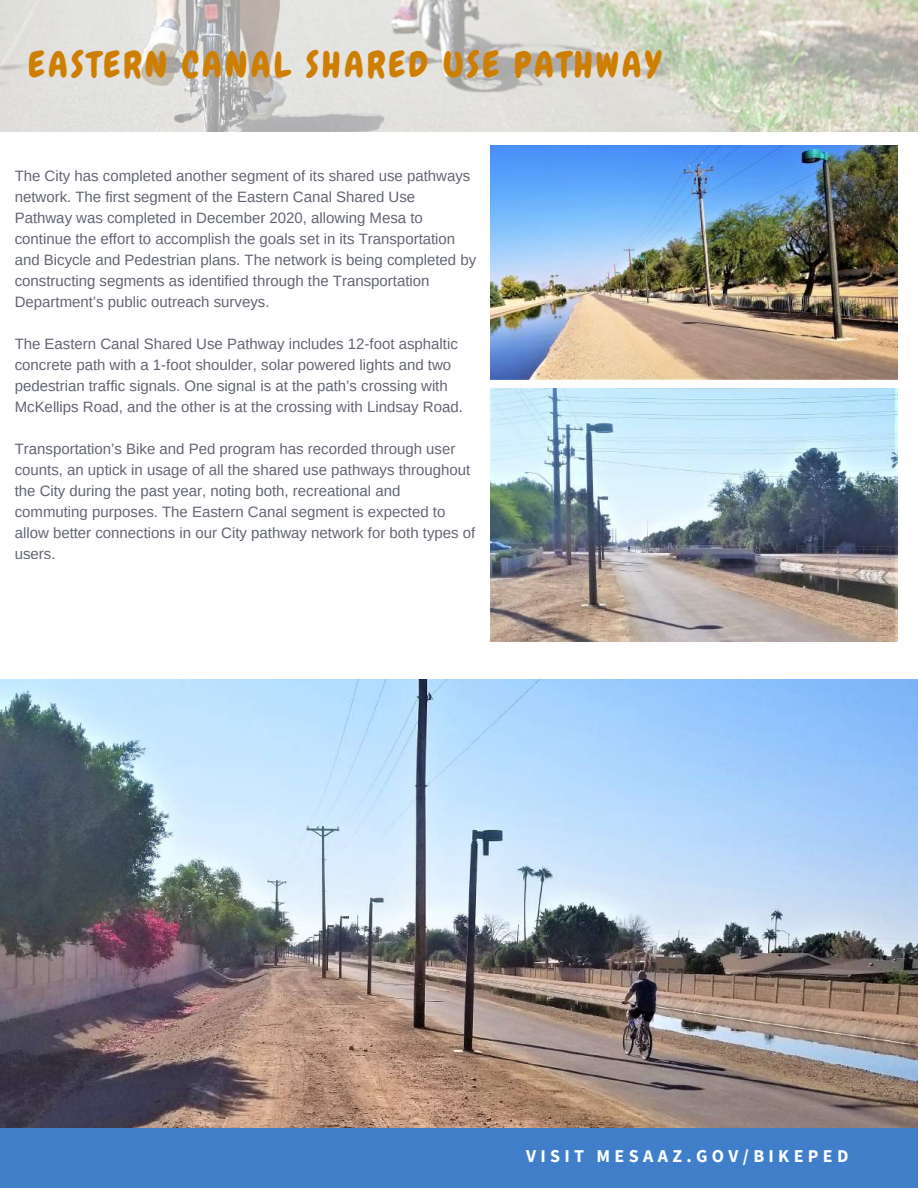
<style>
.page{position:relative;width:918px;height:1188px;background:#fff}
.page>*{position:absolute;margin:0;border:0;box-sizing:border-box;transform-origin:0 0}
.t1{font:35.55px "Chewy";letter-spacing:.09em;color:#cf7f00}
.t2{font:700 18px "Source Sans Pro";letter-spacing:.24em;color:#fff}
.t3{font:15px/21px "Arimo";color:#0b0f25}
</style>
<div class="page">
<img style="left:0;top:0;width:918px;height:132px">
<img style="left:490px;top:145px;width:408px;height:234px">
<img style="left:0;top:680px;width:918px;height:449px">
<div style="left:0;top:1129px;width:918px;height:59px;background:#407ec9"></div>
<img style="left:490px;top:388px;width:408px;height:253px">
<h1 class="t1" style="left:28px;top:43px;width:634px">EASTERN CANAL SHARED USE PATHWAY</h1>
<p class="t3" style="left:15px;top:165px;width:463px">The City has completed another segment of its shared use pathways network. The first segment of the Eastern Canal Shared Use Pathway was completed in December 2020, allowing Mesa to continue the effort to accomplish the goals set in its Transportation and Bicycle and Pedestrian plans. The network is being completed by constructing segments as identified through the Transportation Department’s public outreach surveys.</p>
<p class="t3" style="left:15px;top:333px;width:450px">The Eastern Canal Shared Use Pathway includes 12-foot asphaltic concrete path with a 1-foot shoulder, solar powered lights and two pedestrian traffic signals. One signal is at the path’s crossing with McKellips Road, and the other is at the crossing with Lindsay Road.</p>
<p class="t3" style="left:15px;top:438px;width:462px">Transportation’s Bike and Ped program has recorded through user counts, an uptick in usage of all the shared use pathways throughout the City during the past year, noting both, recreational and commuting purposes. The Eastern Canal segment is expected to allow better connections in our City pathway network for both types of users.</p>
<p class="t2" style="left:526px;top:1144px;width:324px">VISIT MESAAZ.GOV/BIKEPED</p>
</div>
